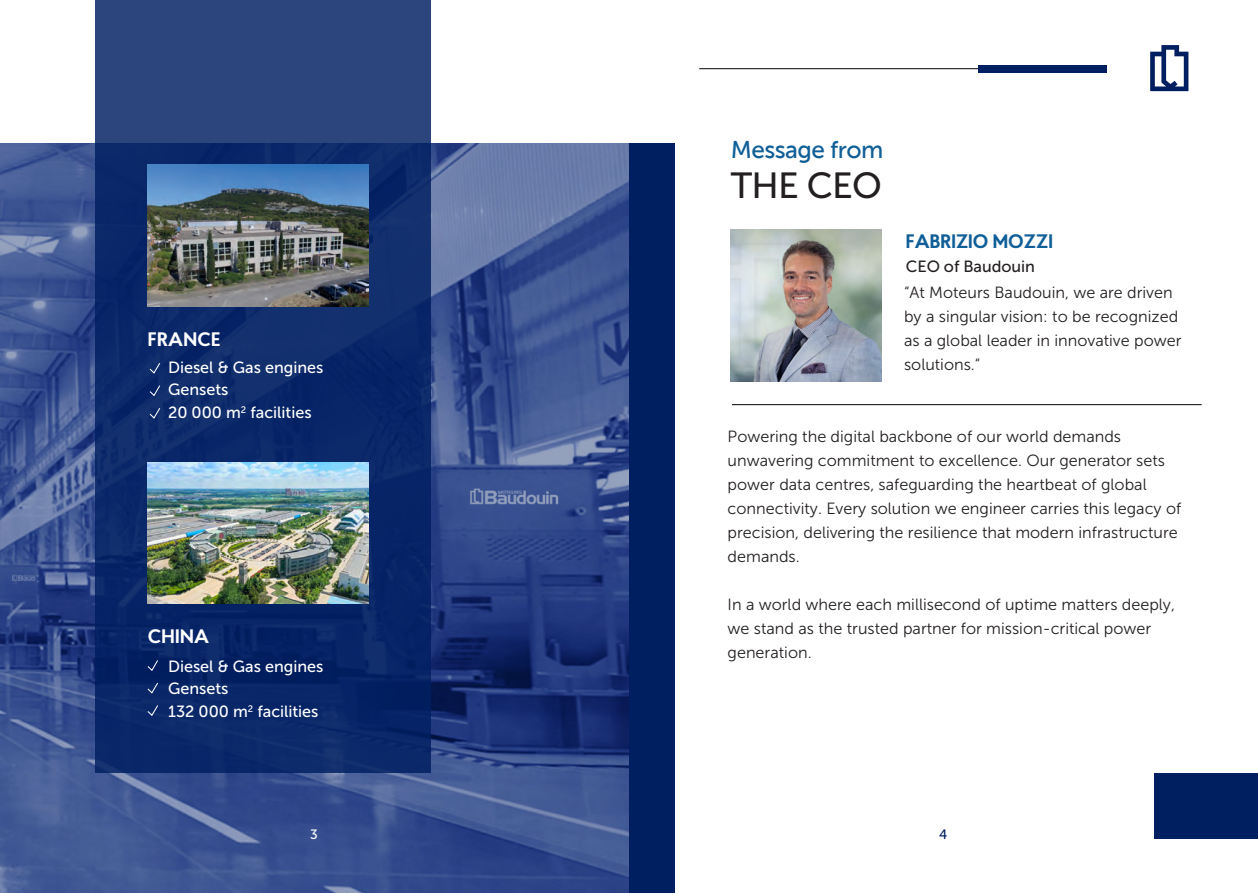
<style>
.page{position:relative;width:1258px;height:893px;background:#fff}
.page>*{position:absolute;margin:0;border:0;box-sizing:border-box;transform-origin:0 0}
.t1{font:36.3px "Museo Sans 500";letter-spacing:-.02em;color:#231f20}
.t2{font:24.3px "Museo Sans 500";letter-spacing:-.02em;color:#105f98}
.t3{font:700 19.5px "Proba Pro";color:#105f98}
.t4{font:700 19.5px "Proba Pro";letter-spacing:.015em;color:#fff}
.t5{font:16.2px/24px "Museo Sans 300";color:#231f20}
.t6{font:16.2px/22.5px "Museo Sans 500";color:#fff}
.t7{font:16.2px "Museo Sans 500";letter-spacing:-.005em;color:#231f20}
.t8{font:13.5px "Museo Sans 500";color:#fff}
.t9{font:13.5px "Museo Sans 500";color:#001f61}
</style>
<div class="page">
<svg style="left:0;top:143px;width:629px;height:750px;background:#3c528f"></svg>
<svg style="left:95px;top:0;width:336px;height:773px;background:#122f6d"></svg>
<img style="left:148px;top:165px;width:220px;height:141px">
<hr style="left:699px;top:68px;width:301px;height:1px;background:#020206">
<div style="left:978px;top:65px;width:129px;height:8px;background:#001f61"></div>
<svg style="left:1150px;top:45px;width:38px;height:46px"></svg>
<svg style="left:149px;top:362px;width:12px;height:13px"></svg>
<svg style="left:149px;top:384px;width:12px;height:13px"></svg>
<svg style="left:149px;top:407px;width:12px;height:13px"></svg>
<svg style="left:146px;top:659px;width:13px;height:13px"></svg>
<svg style="left:146px;top:682px;width:13px;height:12px"></svg>
<svg style="left:146px;top:704px;width:13px;height:13px"></svg>
<div style="left:629px;top:143px;width:46px;height:750px;background:#001f61"></div>
<hr style="left:732px;top:404px;width:469px;height:1px;background:#020206">
<img style="left:730px;top:229px;width:152px;height:152px">
<div style="left:1154px;top:773px;width:104px;height:66px;background:#001f61"></div>
<img style="left:148px;top:463px;width:220px;height:141px">
<p class="t4" style="left:148px;top:326px;width:74px">FRANCE</p>
<p class="t6" style="left:168px;top:356px;width:157px">Diesel &amp; Gas engines<br>Gensets<br>20 000 m<sup>2</sup> facilities</p>
<p class="t4" style="left:148px;top:623px;width:63px">CHINA</p>
<p class="t6" style="left:168px;top:655px;width:157px">Diesel &amp; Gas engines<br>Gensets<br>132 000 m<sup>2</sup> facilities</p>
<h2 class="t2" style="left:731px;top:137px;width:154px">Message from</h2>
<h1 class="t1" style="left:731px;top:166px;width:152px">THE CEO</h1>
<p class="t3" style="left:906px;top:228px;width:149px">FABRIZIO MOZZI</p>
<p class="t7" style="left:906px;top:258px;width:130px">CEO of Baudouin</p>
<p class="t5" style="left:904px;top:281px;width:279px">“At Moteurs Baudouin, we are driven by a singular vision: to be recognized as a global leader in innovative power solutions.“</p>
<p class="t5" style="left:727px;top:425px;width:455px">Powering the digital backbone of our world demands unwavering commitment to excellence. Our generator sets power data centres, safeguarding the heartbeat of global connectivity. Every solution we engineer carries this legacy of precision, delivering the resilience that modern infrastructure demands.</p>
<p class="t5" style="left:727px;top:593px;width:449px">In a world where each millisecond of uptime matters deeply, we stand as the trusted partner for mission-critical power generation.</p>
<p class="t8" style="left:310px;top:827px;width:9px">3</p>
<p class="t9" style="left:939px;top:827px;width:10px">4</p>
</div>
